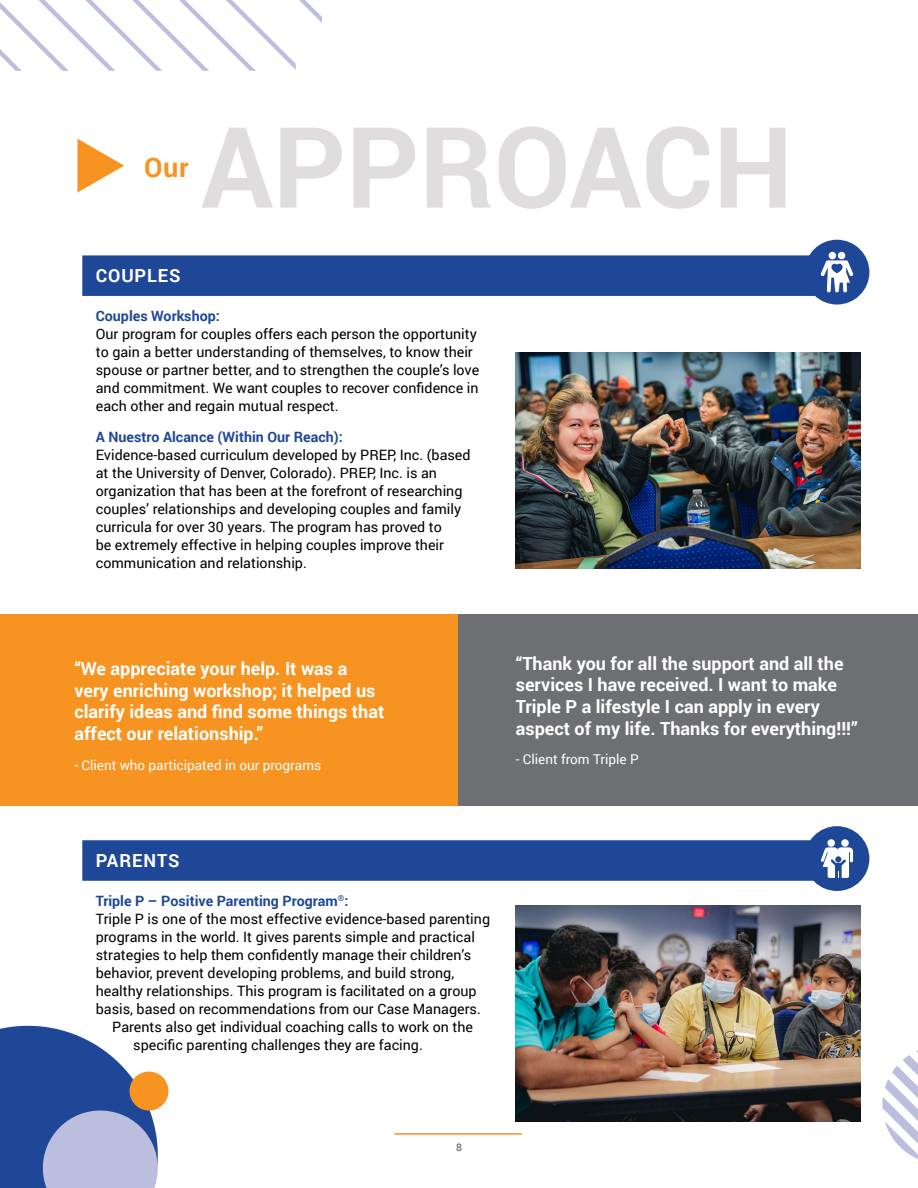
<style>
.page{position:relative;width:918px;height:1188px;background:#fff}
.page>*{position:absolute;margin:0;border:0;box-sizing:border-box;transform-origin:0 0}
.page_number{font:700 112.5px "Roboto";color:#dfddde}
.Headline_white{font:700 27px "Roboto";color:#f79421}
.body_text{font:700 18px/21.6px "Roboto";color:#fff}
.Sub_Title{font:700 18px "Roboto";letter-spacing:.05em;color:#fff}
.body_text-2{font:14.25px/18px "Roboto";color:#000}
.body_text-3{font:700 14.25px "Roboto";color:#1e4797}
.body_text-4{font:13.5px "Roboto";color:#fff}
.t1{font:500 10.5px "Roboto";color:#6e6f72}
</style>
<div class="page">
<hr style="left:394px;top:1133px;width:128px;height:2px;background:#f79421">
<div style="left:0;top:614px;width:459px;height:191px;background:#f79421"></div>
<div style="left:82px;top:255px;width:756px;height:41px;background:#1e4797"></div>
<div style="left:805px;top:240px;width:64px;height:65px;background:#1e4797;border-radius:50%"></div>
<svg style="left:821px;top:260px;width:32px;height:32px"></svg>
<div style="left:829px;top:252px;width:7px;height:7px;background:#fff;border-radius:50%"></div>
<div style="left:838px;top:252px;width:7px;height:7px;background:#fff;border-radius:50%"></div>
<div style="left:458px;top:614px;width:460px;height:191px;background:#6e6f72"></div>
<div style="left:82px;top:840px;width:747px;height:41px;background:#1e4797"></div>
<div style="left:805px;top:826px;width:64px;height:65px;background:#1e4797;border-radius:50%"></div>
<div style="left:841px;top:839px;width:8px;height:8px;background:#fff;border-radius:50%"></div>
<div style="left:827px;top:839px;width:8px;height:8px;background:#fff;border-radius:50%"></div>
<svg style="left:821px;top:847px;width:32px;height:31px"></svg>
<img style="left:516px;top:352px;width:344px;height:216px">
<img style="left:516px;top:905px;width:344px;height:216px">
<svg style="left:0;top:0;width:322px;height:71px"></svg>
<svg style="left:0;top:1026px;width:158px;height:162px;background:#6881b8"></svg>
<div style="left:130px;top:1072px;width:38px;height:39px;background:#f79421;border-radius:50%"></div>
<svg style="left:882px;top:1050px;width:36px;height:109px"></svg>
<svg style="left:77px;top:139px;width:47px;height:54px"></svg>
<p class="Headline_white" style="left:144px;top:149px;width:46px">Our</p>
<p class="page_number" style="left:201px;top:88px;width:594px">APPROACH</p>
<p class="Sub_Title" style="left:96px;top:263px;width:86px">COUPLES</p>
<p class="body_text-3" style="left:96px;top:306px;width:126px">Couples Workshop:</p>
<p class="body_text-2" style="left:96px;top:324px;width:385px">Our program for couples offers each person the opportunity to gain a better understanding of themselves, to know their spouse or partner better, and to strengthen the couple’s love and commitment. We want couples to recover confidence in each other and regain mutual respect.</p>
<p class="body_text-3" style="left:96px;top:427px;width:249px">A Nuestro Alcance (Within Our Reach):</p>
<p class="body_text-2" style="left:96px;top:446px;width:376px">Evidence-based curriculum developed by PREP, Inc. (based at the University of Denver, Colorado). PREP, Inc. is an organization that has been at the forefront of researching couples’ relationships and developing couples and family curricula for over 30 years. The program has proved to<br>be extremely effective in helping couples improve their communication and relationship.</p>
<p class="body_text" style="left:74px;top:657px;width:311px">“We appreciate your help. It was a very enriching workshop; it helped us clarify ideas and find some things that affect our relationship.”</p>
<p class="body_text-4" style="left:74px;top:755px;width:248px">- Client who participated in our programs</p>
<p class="body_text" style="left:516px;top:652px;width:343px">“Thank you for all the support and all the services I have received. I want to make Triple P a lifestyle I can apply in every aspect of my life. Thanks for everything!!!”</p>
<p class="body_text-4" style="left:516px;top:750px;width:124px">- Client from Triple P</p>
<p class="Sub_Title" style="left:96px;top:848px;width:85px">PARENTS</p>
<p class="body_text-3" style="left:96px;top:890px;width:254px">Triple P – Positive Parenting Program<sup>®</sup>:</p>
<p class="body_text-2" style="left:96px;top:909px;width:396px">Triple P is one of the most effective evidence-based parenting</p>
<p class="body_text-2" style="left:96px;top:927px;width:381px">programs in the world. It gives parents simple and practical</p>
<p class="body_text-2" style="left:96px;top:945px;width:377px">strategies to help them confidently manage their children’s</p>
<p class="body_text-2" style="left:96px;top:963px;width:360px">behavior, prevent developing problems, and build strong,</p>
<p class="body_text-2" style="left:96px;top:981px;width:382px">healthy relationships. This program is facilitated on a group</p>
<p class="body_text-2" style="left:96px;top:999px;width:387px">basis, based on recommendations from our Case Managers.</p>
<p class="body_text-2" style="left:112px;top:1017px;width:362px">Parents also get individual coaching calls to work on the</p>
<p class="body_text-2" style="left:133px;top:1035px;width:291px">specific parenting challenges they are facing.</p>
<p class="t1" style="left:456px;top:1140px;width:7px">8</p>
</div>
